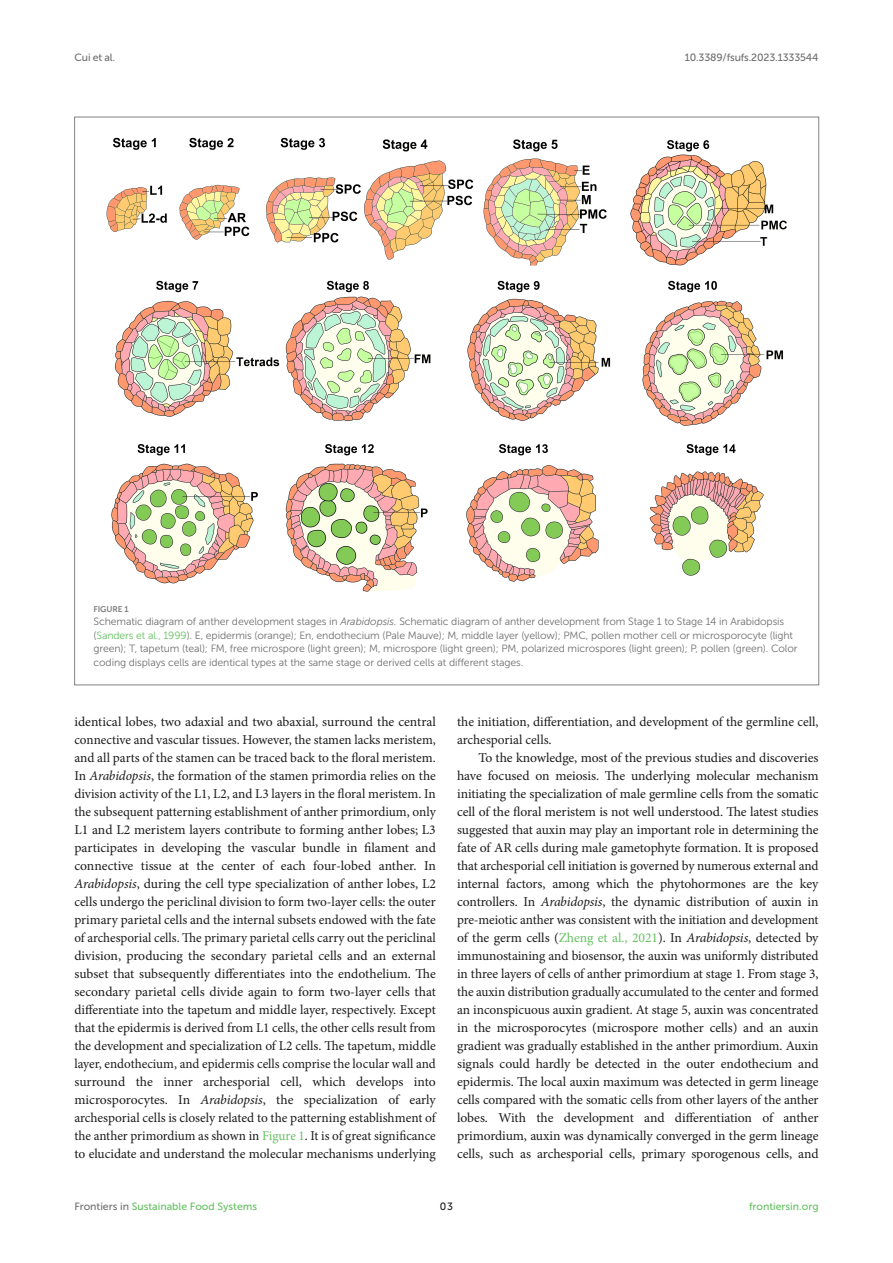
<style>
.page{position:relative;width:893px;height:1263px;background:#fff}
.page>*{position:absolute;margin:0;border:0;box-sizing:border-box;transform-origin:0 0}
.TEXT_FLUSH{font:13.5px/18px "Minion Pro";color:#1b1c1b;text-align:justify}
.TEXT{font:13.5px/18px "Minion Pro";letter-spacing:-.01em;color:#1b1c1b;text-align:justify}
.FIG_LEG{font:10.5px/13.5px "Museo Sans 300";letter-spacing:-.01em;color:#706f70}
.t1{font:10.5px "Museo Sans 500";color:#65c161}
.t2{font:10.5px "Museo Sans 500";letter-spacing:-.015em;color:#706f70}
.t3{font:10.5px "Museo Sans 500";color:#1b1c1b}
.FIG_HD{font:8.25px "Museo Sans 700";letter-spacing:-.01em;color:#7e7f7f}
.s1{font-style:italic}
.s2{color:#65c161}
.s3{color:#706f70}
</style>
<div class="page">
<img style="left:106px;top:137px;width:681px;height:455px">
<p class="t2" style="left:74px;top:51px;width:42px">Cui et al.</p>
<p class="t2" style="left:685px;top:51px;width:135px">10.3389/fsufs.2023.1333544</p>
<p class="FIG_HD" style="left:94px;top:604px;width:37px">FIGURE 1</p>
<p class="FIG_LEG" style="left:94px;top:615px;width:706px">Schematic diagram of anther development stages in <span class="s1">Arabidopsis.</span> Schematic diagram of anther development from Stage 1 to Stage 14 in Arabidopsis (<span class="s2">Sanders et al., 1999</span>). E, epidermis (orange); En, endothecium (Pale Mauve); M, middle layer (yellow); PMC, pollen mother cell or microsporocyte (light green); T, tapetum (teal); FM, free microspore (light green); M, microspore (light green); PM, polarized microspores (light green); P, pollen (green). Color coding displays cells are identical types at the same stage or derived cells at different stages.</p>
<p class="TEXT_FLUSH" style="left:74px;top:713px;width:363px">identical lobes, two adaxial and two abaxial, surround the central connective and vascular tissues. However, the stamen lacks meristem, and all parts of the stamen can be traced back to the floral meristem.<br>In <span class="s1">Arabidopsis</span>, the formation of the stamen primordia relies on the division activity of the L1, L2, and L3 layers in the floral meristem. In the subsequent patterning establishment of anther primordium, only L1 and L2 meristem layers contribute to forming anther lobes; L3 participates in developing the vascular bundle in filament and connective tissue at the center of each four-lobed anther. In <span class="s1">Arabidopsis</span>, during the cell type specialization of anther lobes, L2 cells undergo the periclinal division to form two-layer cells: the outer primary parietal cells and the internal subsets endowed with the fate of archesporial cells. The primary parietal cells carry out the periclinal division, producing the secondary parietal cells and an external subset that subsequently differentiates into the endothelium. The secondary parietal cells divide again to form two-layer cells that differentiate into the tapetum and middle layer, respectively. Except that the epidermis is derived from L1 cells, the other cells result from the development and specialization of L2 cells. The tapetum, middle layer, endothecium, and epidermis cells comprise the locular wall and surround the inner archesporial cell, which develops into microsporocytes. In <span class="s1">Arabidopsis</span>, the specialization of early archesporial cells is closely related to the patterning establishment of the anther primordium as shown in <span class="s2">Figure 1</span>. It is of great significance to elucidate and understand the molecular mechanisms underlying</p>
<p class="TEXT_FLUSH" style="left:457px;top:713px;width:363px">the initiation, differentiation, and development of the germline cell, archesporial cells.</p>
<p class="TEXT" style="left:457px;top:749px;width:363px;text-indent:21px">To the knowledge, most of the previous studies and discoveries have focused on meiosis. The underlying molecular mechanism initiating the specialization of male germline cells from the somatic cell of the floral meristem is not well understood. The latest studies suggested that auxin may play an important role in determining the fate of AR cells during male gametophyte formation. It is proposed that archesporial cell initiation is governed by numerous external and internal factors, among which the phytohormones are the key controllers. In <span class="s1">Arabidopsis</span>, the dynamic distribution of auxin in pre-meiotic anther was consistent with the initiation and development of the germ cells (<span class="s2">Zheng et al., 2021</span>). In <span class="s1">Arabidopsis</span>, detected by immunostaining and biosensor, the auxin was uniformly distributed in three layers of cells of anther primordium at stage 1. From stage 3, the auxin distribution gradually accumulated to the center and formed an inconspicuous auxin gradient. At stage 5, auxin was concentrated in the microsporocytes (microspore mother cells) and an auxin gradient was gradually established in the anther primordium. Auxin signals could hardly be detected in the outer endothecium and epidermis. The local auxin maximum was detected in germ lineage cells compared with the somatic cells from other layers of the anther lobes. With the development and differentiation of anther primordium, auxin was dynamically converged in the germ lineage cells, such as archesporial cells, primary sporogenous cells, and</p>
<p class="t1" style="left:74px;top:1200px;width:184px"><span class="s3">Frontiers in</span> Sustainable Food Systems</p>
<p class="t3" style="left:440px;top:1200px;width:15px">03</p>
<p class="t1" style="left:749px;top:1200px;width:71px">frontiersin.org</p>
</div>
